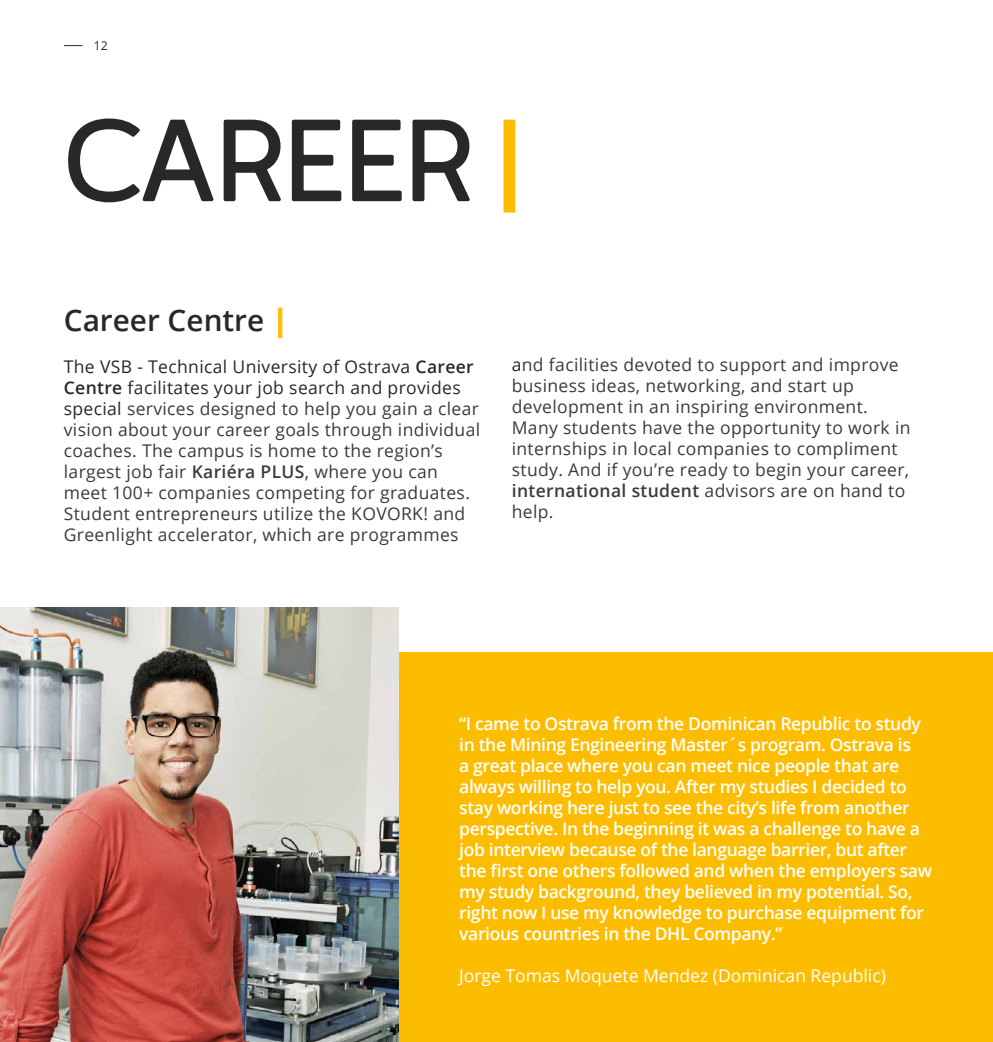
<style>
.page{position:relative;width:993px;height:1042px;background:#fff}
.page>*{position:absolute;margin:0;border:0;box-sizing:border-box;transform-origin:0 0}
.t1{font:semi-expanded 113.75px "Cillian";color:#282827}
.t2{font:600 29.75px "Open Sans";color:#282827}
.t3{font:17.5px/21px "Open Sans";letter-spacing:.02em;color:#3c3b3b}
.t4{font:600 17.5px/21px "Open Sans";letter-spacing:-.02em;color:#fff}
.t5{font:17.5px "Open Sans";color:#fff}
.t6{font:12.25px "Open Sans";color:#282827}
.s1{color:#fcbd00}
.s2{font-weight:700;color:#fcbd00}
.s3{color:#282827}
.s4{font-weight:600;color:#282827}
.s5{font-weight:600}
</style>
<div class="page">
<svg style="left:64px;top:45px;width:18px;height:1px"></svg>
<div style="left:278px;top:308px;width:4px;height:29px;border:1px solid #fcbd00"></div>
<svg style="left:68px;top:118px;width:213px;height:85px"></svg>
<svg style="left:291px;top:119px;width:51px;height:83px"></svg>
<svg style="left:352px;top:119px;width:50px;height:83px"></svg>
<svg style="left:412px;top:119px;width:58px;height:83px"></svg>
<div style="left:503px;top:120px;width:12px;height:93px;border:4px solid #fcbd00"></div>
<div style="left:399px;top:652px;width:593px;height:390px;background:#fcbd00"></div>
<img style="left:0;top:608px;width:399px;height:434px">
<p class="t6" style="left:94px;top:37px;width:16px">12</p>
<h1 class="t1" style="left:63px;top:92px;width:462px">CAREER <span class="s1">|</span></h1>
<h2 class="t2" style="left:64px;top:299px;width:226px">Career Centre <span class="s2">|</span></h2>
<p class="t3" style="left:64px;top:355px;width:418px"><span class="s3">The VSB - Technical University of Ostrava</span> <span class="s4">Career Centre</span> <span class="s3">facilitates your job search and provides special</span> services designed to help you gain a clear vision about your career goals through individual coaches. The campus is home to the region’s largest job fair <span class="s5">Kariéra PLUS</span>, where you can meet 100+ companies competing for graduates.<br>Student entrepreneurs utilize the KOVORK! and Greenlight accelerator, which are programmes</p>
<p class="t3" style="left:511px;top:354px;width:400px"><span class="s3">a</span>nd facilities devoted to support and improve business ideas, networking, and start up development in an inspiring environment.<br>Many students have the opportunity to work in internships in local companies to compliment study. And if you’re ready to begin your career, <span class="s5">international student</span> advisors are on hand to help.</p>
<p class="t4" style="left:459px;top:713px;width:474px">“I came to Ostrava from the Dominican Republic to study in the Mining Engineering Master´s program. Ostrava is<br>a great place where you can meet nice people that are always willing to help you. After my studies I decided to stay working here just to see the city’s life from another perspective. In the beginning it was a challenge to have a job interview because of the language barrier, but after the first one others followed and when the employers saw my study background, they believed in my potential. So, right now I use my knowledge to purchase equipment for various countries in the DHL Company.”</p>
<p class="t5" style="left:459px;top:963px;width:428px">Jorge Tomas Moquete Mendez (Dominican Republic)</p>
</div>
